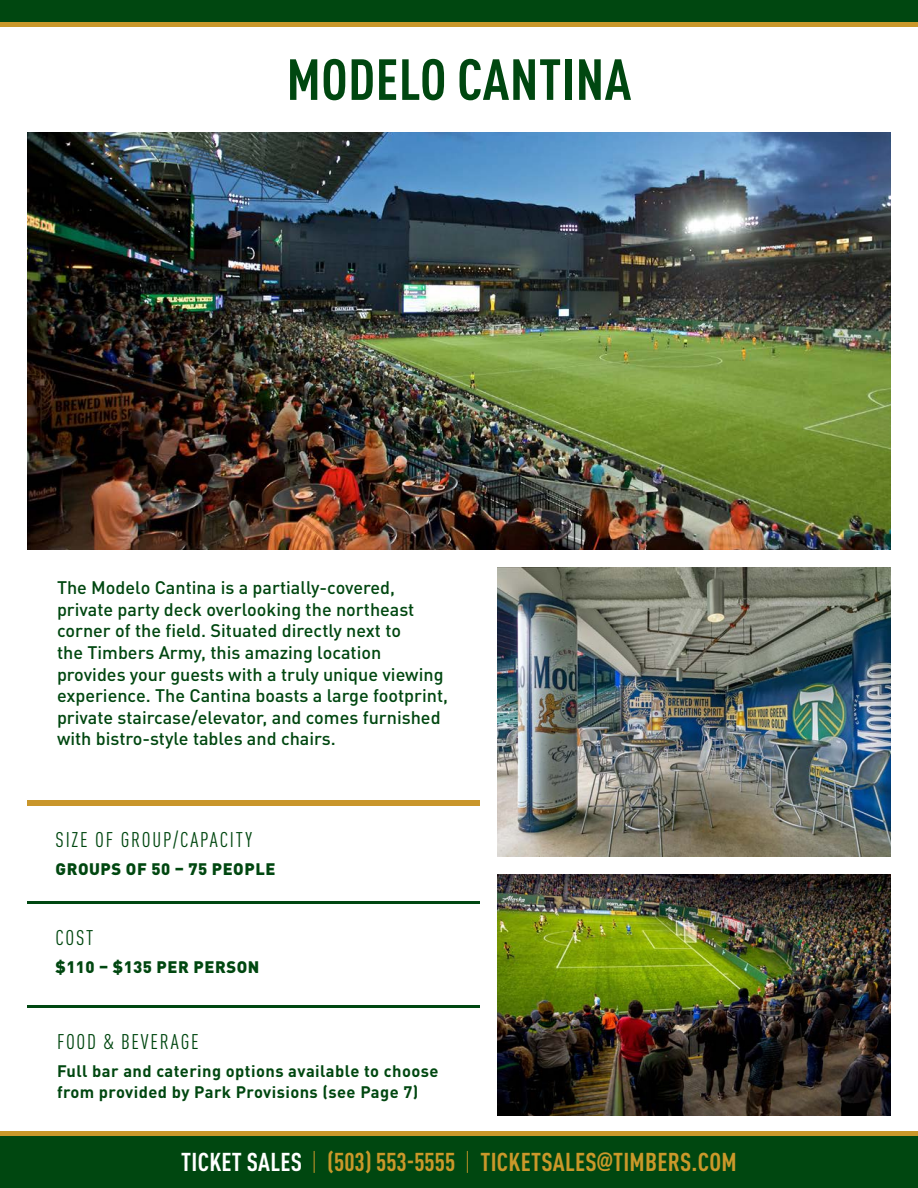
<style>
.page{position:relative;width:918px;height:1188px;background:#fff}
.page>*{position:absolute;margin:0;border:0;box-sizing:border-box;transform-origin:0 0}
.t1{font:700 condensed 57px "DINOT";letter-spacing:.01em;color:#004710}
.t2{font:700 condensed 25.5px "DINOT";letter-spacing:.01em;color:#ca982a}
.t3{font:condensed 21px "DINOT";letter-spacing:.085em;color:#004710}
.t4{font:500 18px/21.6px "DINOT";color:#004710}
.t5{font:700 16.5px/21px "DINOT";letter-spacing:.025em;color:#004710}
.t6{font:900 16.5px "DINOT";letter-spacing:.035em;color:#004710}
.s1{color:#fff}
.s2{font-weight:300}
.s3{font-family:"Trade Gothic Next LT Pro";font-weight:800}
</style>
<div class="page">
<div style="left:0;top:0;width:918px;height:22px;background:#004710"></div>
<div style="left:0;top:22px;width:918px;height:5px;background:#ca982a"></div>
<div style="left:0;top:1136px;width:918px;height:52px;background:#004710"></div>
<div style="left:0;top:1131px;width:918px;height:5px;background:#ca982a"></div>
<img style="left:497px;top:568px;width:394px;height:289px">
<img style="left:497px;top:875px;width:394px;height:241px">
<img style="left:27px;top:132px;width:864px;height:418px">
<div style="left:27px;top:800px;width:452px;height:5px;background:#c9962b"></div>
<hr style="left:27px;top:902px;width:452px;height:2px;background:#004712">
<hr style="left:27px;top:1005px;width:452px;height:3px;background:#004712">
<p class="t1" style="left:287px;top:45px;width:346px">MODELO CANTINA</p>
<p class="t4" style="left:57px;top:577px;width:393px">The Modelo Cantina is a partially-covered, private party deck overlooking the northeast corner of the field. Situated directly next to<br>the Timbers Army, this amazing location provides your guests with a truly unique viewing experience. The Cantina boasts a large footprint, private staircase/elevator, and comes furnished with bistro-style tables and chairs.</p>
<p class="t3" style="left:56px;top:828px;width:198px">SIZE OF GROUP/CAPACITY</p>
<p class="t6" style="left:56px;top:858px;width:221px">GROUPS OF 50 – 75 PEOPLE</p>
<p class="t3" style="left:56px;top:926px;width:39px">COST</p>
<p class="t6" style="left:56px;top:956px;width:205px">$110 – $135 PER PERSON</p>
<p class="t3" style="left:57px;top:1029px;width:143px">FOOD &amp; BEVERAGE</p>
<p class="t5" style="left:57px;top:1060px;width:383px">Full bar and catering options available to choose from provided by Park Provisions (see Page 7)</p>
<h2 class="t2" style="left:181px;top:1146px;width:557px"><span class="s1">TICKET SALES</span> <span class="s2">|</span> (503) 553-5555 <span class="s2">|</span> TICKETSALES<span class="s3">@</span>TIMBERS.COM</h2>
</div>
